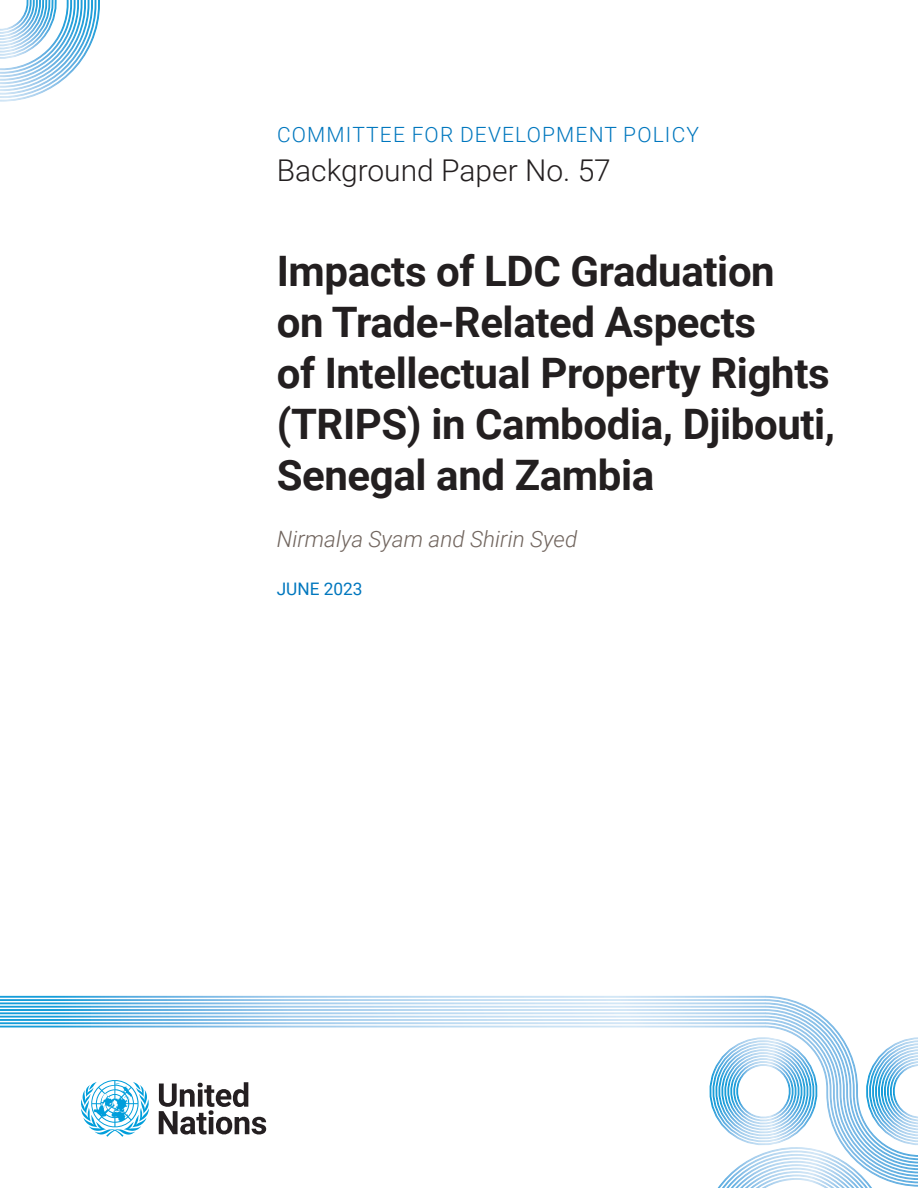
<style>
.page{position:relative;width:918px;height:1188px;background:#fff}
.page>*{position:absolute;margin:0;border:0;box-sizing:border-box;transform-origin:0 0}
.t1{font:700 42px/51px "Roboto";letter-spacing:-.01em;color:#231f20}
.t2{font:300 30px "Roboto";color:#231f20}
.t3{font:italic 300 22.5px "Roboto";color:#71655e}
.t4{font:300 21px "Roboto";letter-spacing:.055em;color:#0077be}
.t5{font:17.25px "Roboto";color:#0077be}
</style>
<div class="page">
<svg style="left:0;top:0;width:100px;height:102px"></svg>
<svg style="left:0;top:995px;width:837px;height:140px"></svg>
<svg style="left:699px;top:1030px;width:219px;height:158px"></svg>
<svg style="left:80px;top:1078px;width:69px;height:59px"></svg>
<svg style="left:159px;top:1082px;width:107px;height:53px"></svg>
<p class="t4" style="left:277px;top:119px;width:423px">COMMITTEE FOR DEVELOPMENT POLICY</p>
<p class="t2" style="left:277px;top:149px;width:336px">Background Paper No. 57</p>
<p class="t1" style="left:277px;top:244px;width:560px">Impacts of LDC Graduation<br>on Trade-Related Aspects<br>of Intellectual Property Rights (TRIPS) in Cambodia, Djibouti,<br>Senegal and Zambia</p>
<p class="t3" style="left:277px;top:523px;width:302px">Nirmalya Syam and Shirin Syed</p>
<p class="t5" style="left:277px;top:576px;width:87px">JUNE 2023</p>
</div>
